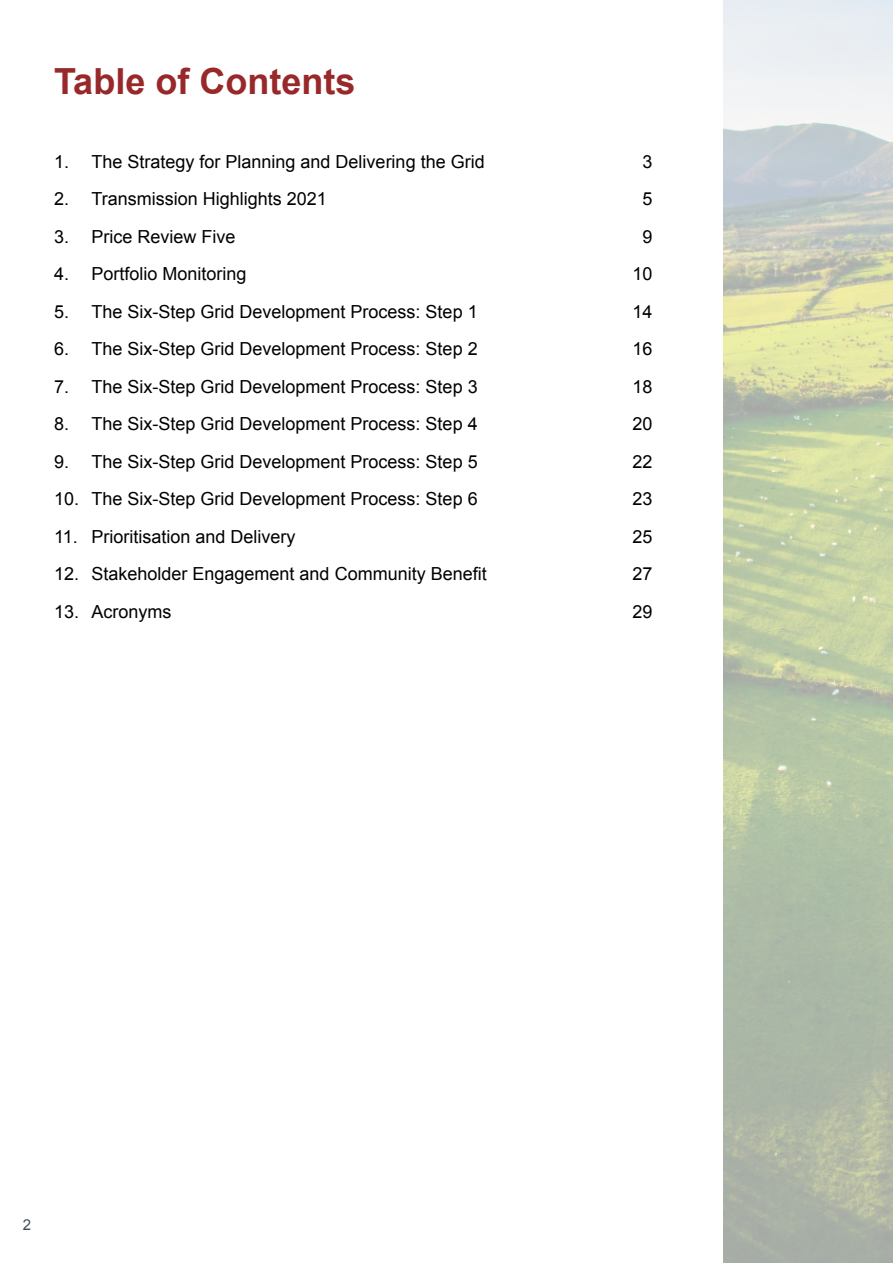
<style>
.page{position:relative;width:893px;height:1263px;background:#fff}
.page>*{position:absolute;margin:0;border:0;box-sizing:border-box;transform-origin:0 0}
.t1{font:700 36px "Arial";color:#982829}
.t2{font:18px "Arial";color:#000}
.t3{font:15px "Arial";color:#424c5d}
</style>
<div class="page">
<p class="t1" style="left:54px;top:58px;width:303px">Table of Contents</p>
<p class="t2" style="left:54px;top:150px;width:432px">1. The Strategy for Planning and Delivering the Grid</p>
<p class="t2" style="left:642px;top:150px;width:12px">3</p>
<p class="t2" style="left:54px;top:187px;width:274px">2. Transmission Highlights 2021</p>
<p class="t2" style="left:642px;top:187px;width:12px">5</p>
<p class="t2" style="left:54px;top:225px;width:183px">3. Price Review Five</p>
<p class="t2" style="left:642px;top:225px;width:12px">9</p>
<p class="t2" style="left:54px;top:262px;width:194px">4. Portfolio Monitoring</p>
<p class="t2" style="left:632px;top:262px;width:22px">10</p>
<p class="t2" style="left:54px;top:300px;width:425px">5. The Six-Step Grid Development Process: Step 1</p>
<p class="t2" style="left:632px;top:300px;width:22px">14</p>
<p class="t2" style="left:54px;top:337px;width:425px">6. The Six-Step Grid Development Process: Step 2</p>
<p class="t2" style="left:632px;top:337px;width:22px">16</p>
<p class="t2" style="left:54px;top:375px;width:425px">7. The Six-Step Grid Development Process: Step 3</p>
<p class="t2" style="left:632px;top:375px;width:22px">18</p>
<p class="t2" style="left:54px;top:412px;width:425px">8. The Six-Step Grid Development Process: Step 4</p>
<p class="t2" style="left:632px;top:412px;width:22px">20</p>
<p class="t2" style="left:54px;top:450px;width:425px">9. The Six-Step Grid Development Process: Step 5</p>
<p class="t2" style="left:632px;top:450px;width:22px">22</p>
<p class="t2" style="left:54px;top:487px;width:425px">10. The Six-Step Grid Development Process: Step 6</p>
<p class="t2" style="left:632px;top:487px;width:22px">23</p>
<p class="t2" style="left:54px;top:525px;width:243px">11. Prioritisation and Delivery</p>
<p class="t2" style="left:632px;top:525px;width:22px">25</p>
<p class="t2" style="left:54px;top:562px;width:434px">12. Stakeholder Engagement and Community Benefit</p>
<p class="t2" style="left:632px;top:562px;width:22px">27</p>
<p class="t2" style="left:54px;top:600px;width:119px">13. Acronyms</p>
<p class="t2" style="left:632px;top:600px;width:22px">29</p>
<p class="t3" style="left:23px;top:1215px;width:10px">2</p>
</div>
